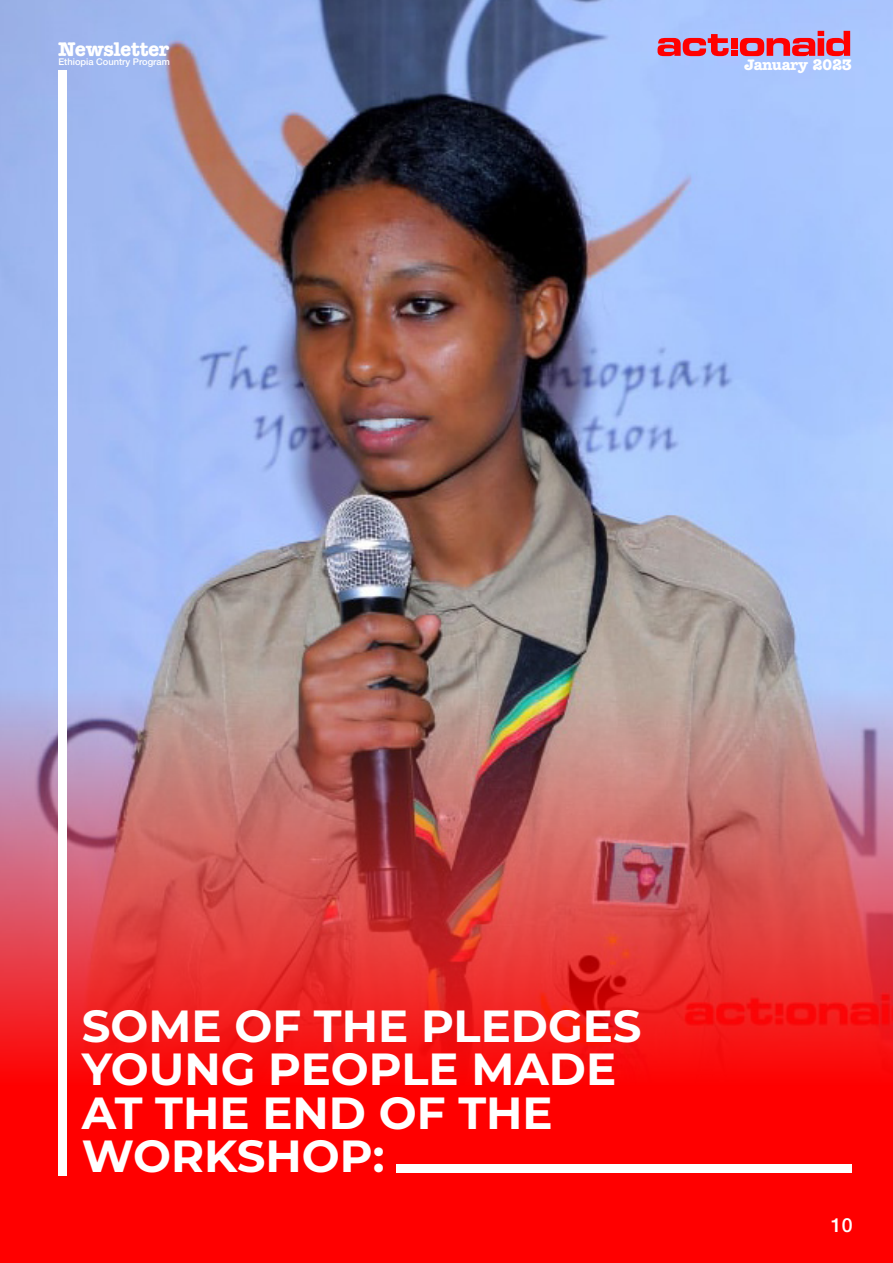
<style>
.page{position:relative;width:893px;height:1263px;background:#fff}
.page>*{position:absolute;margin:0;border:0;box-sizing:border-box;transform-origin:0 0}
.t1{font:700 45px/43.5px "Montserrat";color:#fff}
.t2{font:700 19.5px "American Typewriter BQ";color:#fff}
.t3{font:500 19.5px "Helvetica Neue";color:#fff}
.t4{font:700 15px "American Typewriter BQ";color:#fff}
.t5{font:500 9.3px "Helvetica Neue";color:#fff}
</style>
<div class="page">
<img style="left:0;top:0;width:893px;height:631px">
<img style="left:0;top:631px;width:893px;height:632px">
<div style="left:58px;top:70px;width:9px;height:1105px;background:#fff"></div>
<div style="left:396px;top:1164px;width:456px;height:8px;background:#fff"></div>
<svg style="left:657px;top:31px;width:193px;height:25px"></svg>
<p class="t2" style="left:58px;top:38px;width:112px">Newsletter</p>
<p class="t5" style="left:58px;top:54px;width:113px">Ethiopia Country Program</p>
<p class="t4" style="left:744px;top:56px;width:109px">January 2023</p>
<p class="t1" style="left:82px;top:1003px;width:561px">SOME OF THE PLEDGES<br>YOUNG PEOPLE MADE<br>AT THE END OF THE<br>WORKSHOP:</p>
<p class="t3" style="left:831px;top:1209px;width:23px">10</p>
</div>
